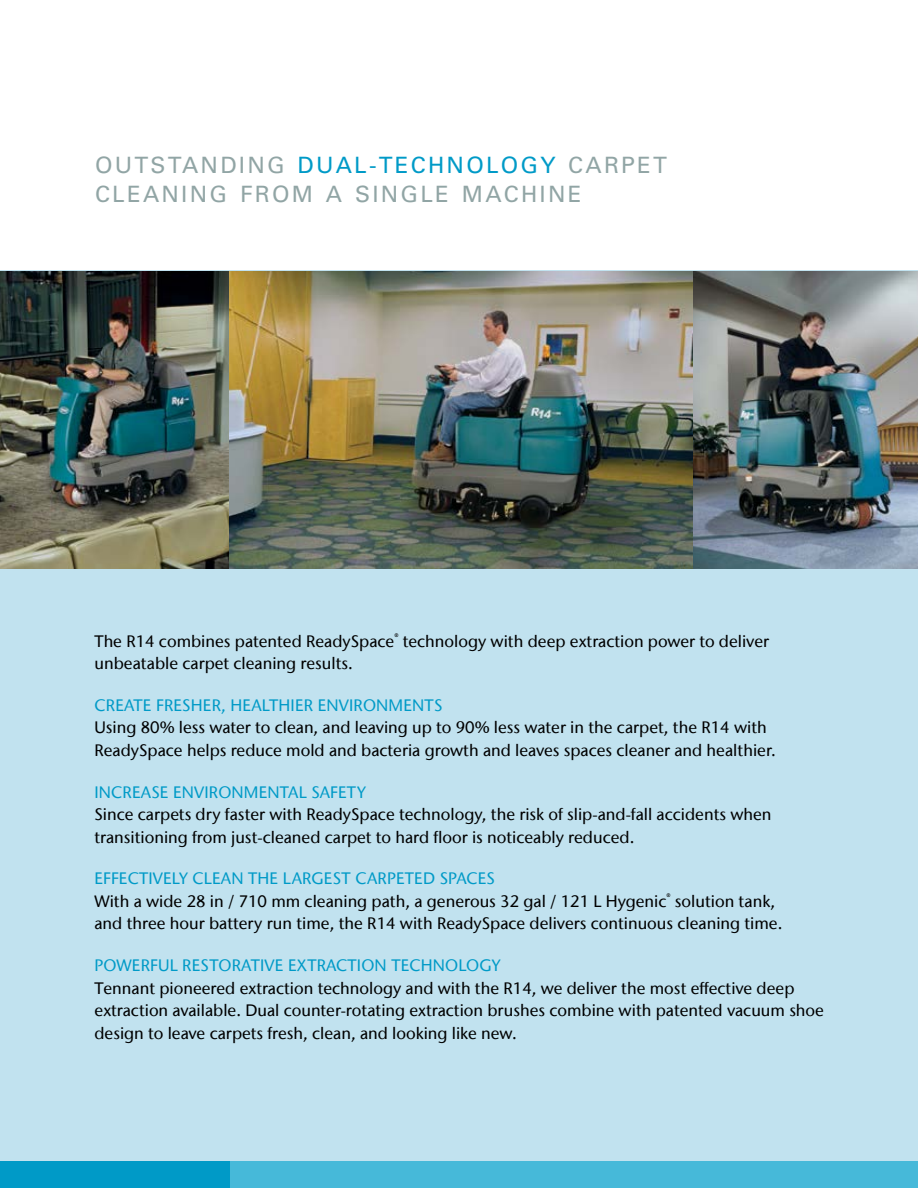
<style>
.page{position:relative;width:918px;height:1188px;background:#fff}
.page>*{position:absolute;margin:0;border:0;box-sizing:border-box;transform-origin:0 0}
.t1{font:22.5px/30px "Univers";letter-spacing:.1em;color:#91a5a5}
.t2{font:500 16.5px/22.5px "Stone Sans IIITC Com";color:#000}
.t3{font:500 16.5px "Stone Sans IIITC Com";letter-spacing:.01em;color:#009ac7}
.s1{color:#009ac7}
</style>
<div class="page">
<div style="left:0;top:271px;width:918px;height:917px;background:#c1e2ef"></div>
<div style="left:216px;top:1161px;width:702px;height:27px;background:#46b9d9"></div>
<div style="left:0;top:1161px;width:230px;height:27px;background:#009ac7"></div>
<img style="left:0;top:271px;width:918px;height:297px">
<h1 class="t1" style="left:95px;top:150px;width:574px">OUTSTANDING <span class="s1">DUAL-TECHNOLOGY</span> CARPET<br>CLEANING FROM A SINGLE MACHINE</h1>
<p class="t2" style="left:94px;top:630px;width:676px">The R14 combines patented ReadySpace<sup>®</sup> technology with deep extraction power to deliver unbeatable carpet cleaning results.</p>
<p class="t3" style="left:94px;top:695px;width:350px">CREATE FRESHER, HEALTHIER ENVIRONMENTS</p>
<p class="t2" style="left:94px;top:716px;width:683px">Using 80% less water to clean, and leaving up to 90% less water in the carpet, the R14 with<br>ReadySpace helps reduce mold and bacteria growth and leaves spaces cleaner and healthier.</p>
<p class="t3" style="left:94px;top:782px;width:273px">INCREASE ENVIRONMENTAL SAFETY</p>
<p class="t2" style="left:94px;top:803px;width:679px">Since carpets dry faster with ReadySpace technology, the risk of slip-and-fall accidents when transitioning from just-cleaned carpet to hard floor is noticeably reduced.</p>
<p class="t2" style="left:94px;top:867px;width:689px"><span class="s1">EFFECTIVELY CLEAN THE LARGEST CARPETED SPACES<br></span>With a wide 28 in / 710 mm cleaning path, a generous 32 gal / 121 L Hygenic<sup>®</sup> solution tank, and three hour battery run time, the R14 with ReadySpace delivers continuous cleaning time.</p>
<p class="t3" style="left:94px;top:955px;width:408px">POWERFUL RESTORATIVE EXTRACTION TECHNOLOGY</p>
<p class="t2" style="left:94px;top:976px;width:731px">Tennant pioneered extraction technology and with the R14, we deliver the most effective deep extraction available. Dual counter-rotating extraction brushes combine with patented vacuum shoe design to leave carpets fresh, clean, and looking like new.</p>
</div>
